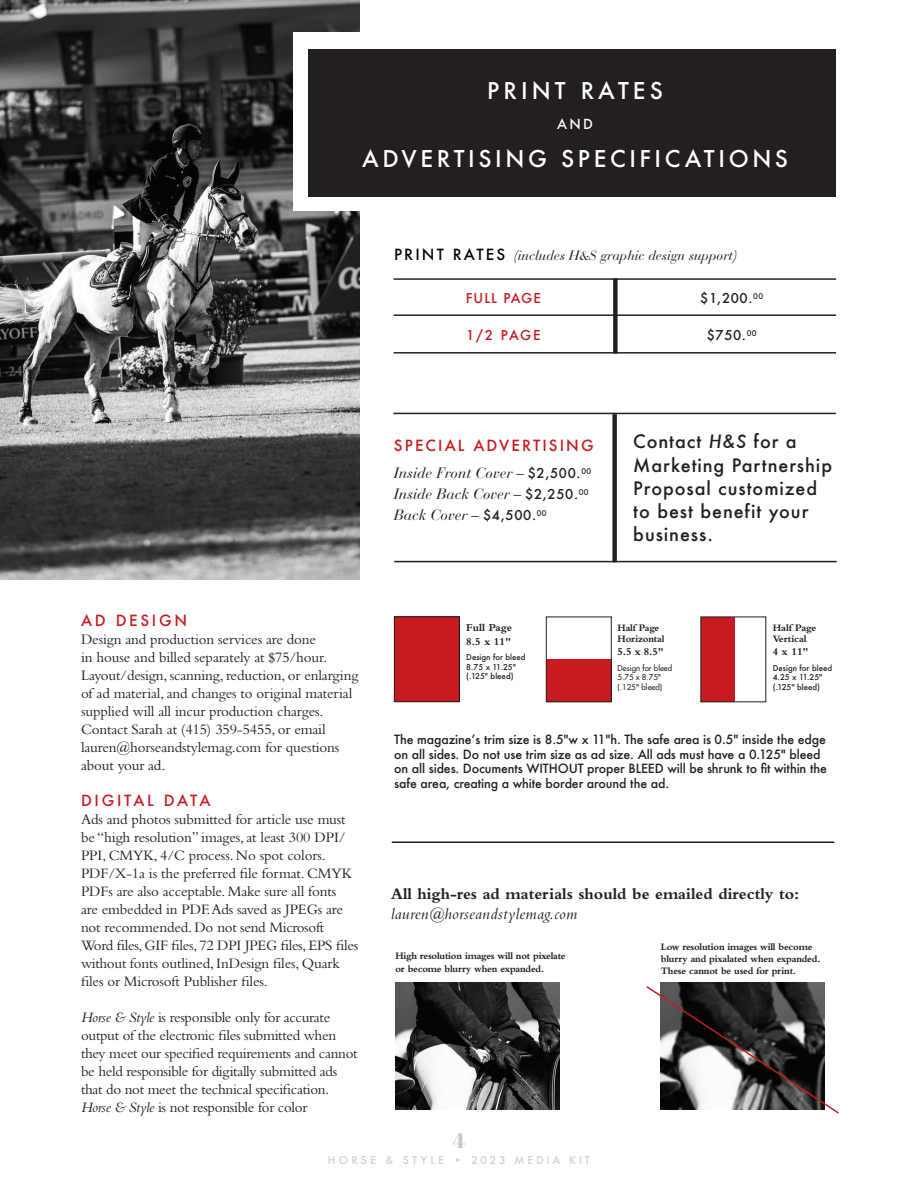
<style>
.page{position:relative;width:918px;height:1188px;background:#fff}
.page>*{position:absolute;margin:0;border:0;box-sizing:border-box;transform-origin:0 0}
.t1{font:500 22.5px "Futura";letter-spacing:.16em;color:#fff}
.t2{font:500 22.5px "Futura";letter-spacing:.18em;color:#fff}
.t3{font:21px "Abril Fatface";color:#cac7c6}
.t4{font:500 18px/23.2px "Futura";letter-spacing:.05em;color:#231f20}
.t5{font:700 16.5px "Bembo Std";color:#231f20}
.t6{font:italic 16.5px "Bembo Std";letter-spacing:.02em;color:#231f20}
.t7{font:15px/18px "Bembo Std";letter-spacing:-.01em;color:#231f20}
.t8{font:15px/21px "Bauer Bodoni Italic Os F";color:#231f20}
.t9{font:500 15px "Futura";letter-spacing:.18em;color:#c61b21}
.t10{font:500 15px "Futura";letter-spacing:.14em;color:#c61b21}
.t11{font:13.5px "Bauer Bodoni Italic Os F";color:#231f20}
.t12{font:500 13.5px "Futura";color:#fff}
.t13{font:500 13.2px "Futura";letter-spacing:.05em;color:#231f20}
.t14{font:500 13.2px "Futura";letter-spacing:.08em;color:#c61b21}
.t15{font:500 12.3px/14.7px "Futura";letter-spacing:-.01em;color:#231f20}
.t16{font:700 10.95px/13.2px "Bembo Std";color:#231f20}
.t17{font:500 10.5px "Futura";letter-spacing:.27em;color:#d2d0cd}
.t18{font:700 10.2px/12.3px "Bembo Std";letter-spacing:-.02em;color:#231f20}
.t19{font:500 7.8px/9.4px "Futura";color:#231f20}
.t20{font:7.8px/9.4px "Futura";color:#231f20}
.s1{font-family:"Futura";font-weight:500;font-size:15px;color:#040503}
.s2{font-style:italic}
.s3{font-family:"Futura";font-weight:500;font-size:13.2px}
</style>
<div class="page">
<div style="left:394px;top:617px;width:65px;height:85px;background:#c61b21"></div>
<div style="left:394px;top:617px;width:66px;height:85px;border:1px solid #231f20"></div>
<div style="left:546px;top:659px;width:65px;height:43px;background:#c61b21"></div>
<div style="left:546px;top:617px;width:66px;height:85px;border:1px solid #231f20"></div>
<div style="left:701px;top:617px;width:34px;height:85px;background:#c61b21"></div>
<img style="left:0;top:0;width:360px;height:580px">
<div style="left:293px;top:33px;width:560px;height:178px;background:#fff"></div>
<div style="left:308px;top:49px;width:528px;height:147px;background:#231f20"></div>
<hr style="left:394px;top:278px;width:442px;height:2px;background:#231f20">
<hr style="left:394px;top:314px;width:442px;height:2px;background:#231f20">
<div style="left:613px;top:278px;width:5px;height:76px;background:#231f20"></div>
<hr style="left:394px;top:352px;width:442px;height:2px;background:#231f20">
<hr style="left:393px;top:413px;width:443px;height:1px;background:#231f20">
<hr style="left:392px;top:842px;width:442px;height:1px;background:#231f20">
<hr style="left:394px;top:561px;width:443px;height:1px;background:#231f20">
<div style="left:612px;top:414px;width:5px;height:148px;background:#231f20"></div>
<img style="left:661px;top:982px;width:164px;height:3px">
<img style="left:395px;top:982px;width:164px;height:128px">
<svg style="left:646px;top:985px;width:193px;height:129px"></svg>
<h1 class="t2" style="left:487px;top:75px;width:177px">PRINT RATES</h1>
<p class="t12" style="left:557px;top:115px;width:38px">AND</p>
<h1 class="t1" style="left:362px;top:143px;width:428px">ADVERTISING SPECIFICATIONS</h1>
<p class="t11" style="left:394px;top:247px;width:345px"><span class="s1">PRINT RATES</span> (includes H&amp;S graphic design support)</p>
<p class="t14" style="left:466px;top:289px;width:77px">FULL PAGE</p>
<p class="t14" style="left:466px;top:326px;width:76px">1/2 PAGE</p>
<p class="t13" style="left:700px;top:289px;width:64px">$1,200.<sup>00</sup></p>
<p class="t13" style="left:707px;top:326px;width:51px">$750.<sup>00</sup></p>
<p class="t9" style="left:81px;top:610px;width:108px">AD DESIGN</p>
<p class="t7" style="left:81px;top:630px;width:279px">Design and production services are done<br>in house and billed separately at $75/hour.<br>Layout/design, scanning, reduction, or enlarging of ad material, and changes to original material supplied will all incur production charges.<br>Contact Sarah at (415) 359-5455, or email lauren@horseandstylemag.com for questions about your ad.</p>
<p class="t9" style="left:81px;top:790px;width:131px">DIGITAL DATA</p>
<p class="t7" style="left:81px;top:810px;width:279px">Ads and photos submitted for article use must be “high resolution” images, at least 300 DPI/ PPI, CMYK, 4/C process. No spot colors.<br>PDF/X-1a is the preferred file format. CMYK PDFs are also acceptable. Make sure all fonts<br>are embedded in PDF. Ads saved as JPEGs are not recommended. Do not send Microsoft Word files, GIF files, 72 DPI JPEG files, EPS files without fonts outlined, InDesign files, Quark files or Microsoft Publisher files.</p>
<p class="t7" style="left:81px;top:1008px;width:278px"><span class="s2">Horse &amp; Style</span> is responsible only for accurate output of the electronic files submitted when they meet our specified requirements and cannot be held responsible for digitally submitted ads that do not meet the technical specification.<br><span class="s2">Horse &amp; Style</span> is not responsible for color</p>
<p class="t10" style="left:394px;top:435px;width:201px">SPECIAL ADVERTISING</p>
<p class="t8" style="left:394px;top:463px;width:199px">Inside Front Cover – <span class="s3">$2,500.</span><sup>00<br></sup>Inside Back Cover – <span class="s3">$2,250.</span><sup>00<br></sup>Back Cover – <span class="s3">$4,500.</span><sup>00</sup></p>
<p class="t4" style="left:633px;top:430px;width:200px">Contact <span class="s2">H&amp;S</span> for a<br>Marketing Partnership<br>Proposal customized to best benefit your business.</p>
<p class="t16" style="left:466px;top:621px;width:47px">Full Page<br>8.5 x 11"</p>
<p class="t19" style="left:466px;top:653px;width:61px">Design for bleed<br>8.75 x 11.25" (.125" bleed)</p>
<p class="t18" style="left:618px;top:622px;width:48px;line-height:10.9px">Half Page<br>Horizontal</p>
<p class="t16" style="left:618px;top:645px;width:48px">5.5 x 8.5"</p>
<p class="t20" style="left:618px;top:663px;width:56px">Design for bleed<br>5.75 x 8.75" (.125" bleed)</p>
<p class="t18" style="left:773px;top:622px;width:45px;line-height:10.9px">Half Page<br>Vertical</p>
<p class="t16" style="left:773px;top:645px;width:37px">4 x 11"</p>
<p class="t19" style="left:773px;top:663px;width:61px">Design for bleed<br>4.25 x 11.25" (.125" bleed)</p>
<p class="t15" style="left:394px;top:732px;width:434px">The magazine’s trim size is 8.5"w x 11"h. The safe area is 0.5" inside the edge on all sides. Do not use trim size as ad size. All ads must have a 0.125" bleed on all sides. Documents WITHOUT proper BLEED will be shrunk to fit within the safe area, creating a white border around the ad.</p>
<p class="t5" style="left:391px;top:885px;width:410px">All high-res ad materials should be emailed directly to:</p>
<p class="t6" style="left:391px;top:904px;width:188px">lauren@horseandstylemag.com</p>
<p class="t18" style="left:395px;top:950px;width:172px">High resolution images will not pixelate or become blurry when expanded.</p>
<p class="t18" style="left:661px;top:940px;width:161px">Low resolution images will become blurry and pixalated when expanded.<br>These cannot be used for print.</p>
<h2 class="t3" style="left:453px;top:1126px;width:14px">4</h2>
<p class="t17" style="left:328px;top:1153px;width:264px">HORSE &amp; STYLE • 2023 MEDIA KIT</p>
</div>
